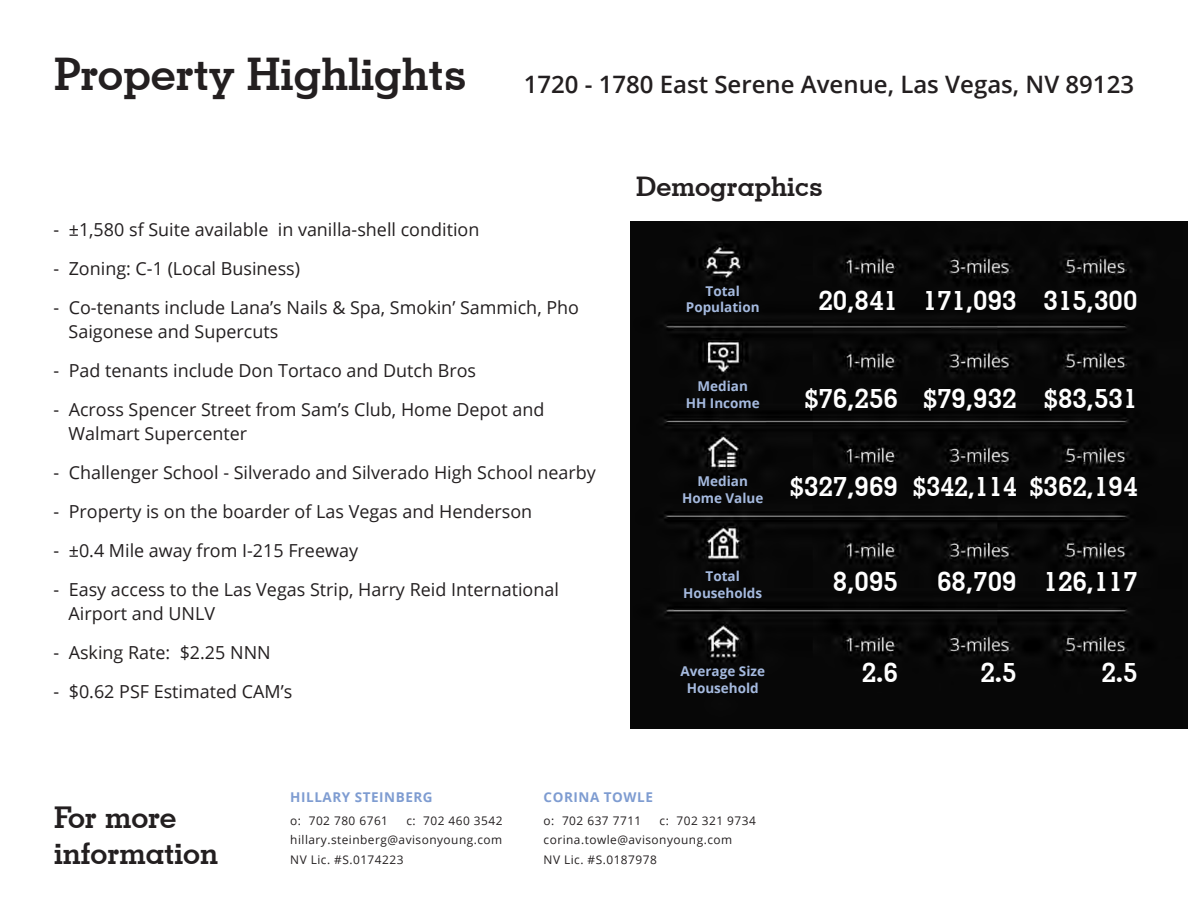
<style>
.page{position:relative;width:1188px;height:918px;background:#fff}
.page>*{position:absolute;margin:0;border:0;box-sizing:border-box;transform-origin:0 0}
.t1{font:700 45px "Geometric Slab 703 BT";color:#231f20}
.t2{font:700 30px/36px "Geometric Slab 703 BT";color:#231f20}
.t3{font:700 27px "Geometric Slab 703 BT";color:#fff}
.t4{font:700 27px "Geometric Slab 703 BT";color:#231f20}
.t5{font:700 27px "Geometric Slab 703 BT";color:#fff;scale:.96 1}
.t6{font:600 24px "Open Sans";color:#231f20}
.t7{font:18px/24px "Open Sans";color:#231f20}
.t8{font:700 13.5px "Open Sans";color:#a5badf}
.t9{font:700 13.5px "Open Sans";letter-spacing:.04em;color:#7e9cd1}
.t10{font:11.85px/19.5px "Open Sans";letter-spacing:.04em;color:#231f20;text-align:justify}
</style>
<div class="page">
<div style="left:630px;top:221px;width:558px;height:508px;background:#070707"></div>
<p class="t1" style="left:54px;top:46px;width:415px">Property Highlights</p>
<h3 class="t6" style="left:524px;top:67px;width:612px">1720 - 1780 East Serene Avenue, Las Vegas, NV 89123</h3>
<p class="t4" style="left:636px;top:170px;width:188px">Demographics</p>
<p class="t7" style="left:54px;top:217px;width:427px">- ±1,580 sf Suite available in vanilla-shell condition</p>
<p class="t7" style="left:54px;top:256px;width:248px">- Zoning: C-1 (Local Business)</p>
<p class="t7" style="left:69px;top:295px;width:512px;text-indent:-15px">- Co-tenants include Lana’s Nails &amp; Spa, Smokin’ Sammich, Pho<br>Saigonese and Supercuts</p>
<p class="t7" style="left:54px;top:358px;width:424px">- Pad tenants include Don Tortaco and Dutch Bros</p>
<p class="t7" style="left:69px;top:397px;width:477px;text-indent:-15px">- Across Spencer Street from Sam’s Club, Home Depot and<br>Walmart Supercenter</p>
<p class="t7" style="left:54px;top:460px;width:544px">- Challenger School - Silverado and Silverado High School nearby</p>
<p class="t7" style="left:54px;top:499px;width:480px">- Property is on the boarder of Las Vegas and Henderson</p>
<p class="t7" style="left:54px;top:538px;width:306px">- ±0.4 Mile away from I-215 Freeway</p>
<p class="t7" style="left:69px;top:577px;width:492px;text-indent:-15px">- Easy access to the Las Vegas Strip, Harry Reid International<br>Airport and UNLV</p>
<p class="t7" style="left:54px;top:640px;width:219px">- Asking Rate: $2.25 NNN</p>
<p class="t7" style="left:54px;top:679px;width:240px">- $0.62 PSF Estimated CAM’s</p>
<p class="t8" style="left:706px;top:282px;width:36px">Total</p>
<p class="t8" style="left:686px;top:298px;width:75px">Population</p>
<p class="t8" style="left:698px;top:377px;width:52px">Median</p>
<p class="t8" style="left:686px;top:393px;width:76px">HH Income</p>
<p class="t8" style="left:698px;top:472px;width:52px">Median</p>
<p class="t8" style="left:682px;top:488px;width:83px">Home Value</p>
<p class="t3" style="left:818px;top:284px;width:81px">20,841</p>
<p class="t3" style="left:923px;top:284px;width:95px">171,093</p>
<p class="t3" style="left:1044px;top:284px;width:95px">315,300</p>
<p class="t3" style="left:804px;top:382px;width:95px">$76,256</p>
<p class="t3" style="left:923px;top:382px;width:95px">$79,932</p>
<p class="t3" style="left:1044px;top:382px;width:95px">$83,531</p>
<p class="t3" style="left:790px;top:470px;width:110px">$327,969</p>
<p class="t5" style="left:913px;top:470px;width:110px">$342,114</p>
<p class="t3" style="left:1029px;top:470px;width:110px">$362,194</p>
<p class="t8" style="left:706px;top:567px;width:36px">Total</p>
<p class="t8" style="left:683px;top:583px;width:80px">Households</p>
<p class="t8" style="left:681px;top:662px;width:86px">Average Size</p>
<p class="t8" style="left:687px;top:678px;width:74px">Household</p>
<p class="t3" style="left:833px;top:565px;width:66px">8,095</p>
<p class="t3" style="left:937px;top:565px;width:81px">68,709</p>
<p class="t3" style="left:1044px;top:565px;width:95px">126,117</p>
<p class="t3" style="left:862px;top:656px;width:38px">2.6</p>
<p class="t3" style="left:981px;top:656px;width:38px">2.5</p>
<p class="t3" style="left:1101px;top:656px;width:38px">2.5</p>
<h2 class="t2" style="left:54px;top:799px;width:166px">For more information</h2>
<p class="t9" style="left:290px;top:787px;width:144px">HILLARY STEINBERG</p>
<p class="t10" style="left:290px;top:810px;width:99px">o: 702 780 6761</p>
<p class="t10" style="left:290px;top:810px;width:214px;text-indent:116px">c: 702 460 3542 hillary.steinberg@avisonyoung.com NV Lic. #S.0174223</p>
<p class="t9" style="left:544px;top:787px;width:111px">CORINA TOWLE</p>
<p class="t10" style="left:544px;top:810px;width:99px">o: 702 637 7711</p>
<p class="t10" style="left:544px;top:810px;width:214px;text-align:left;text-indent:116px">c: 702 321 9734 corina.towle@avisonyoung.com<br>NV Lic. #S.0187978</p>
</div>
